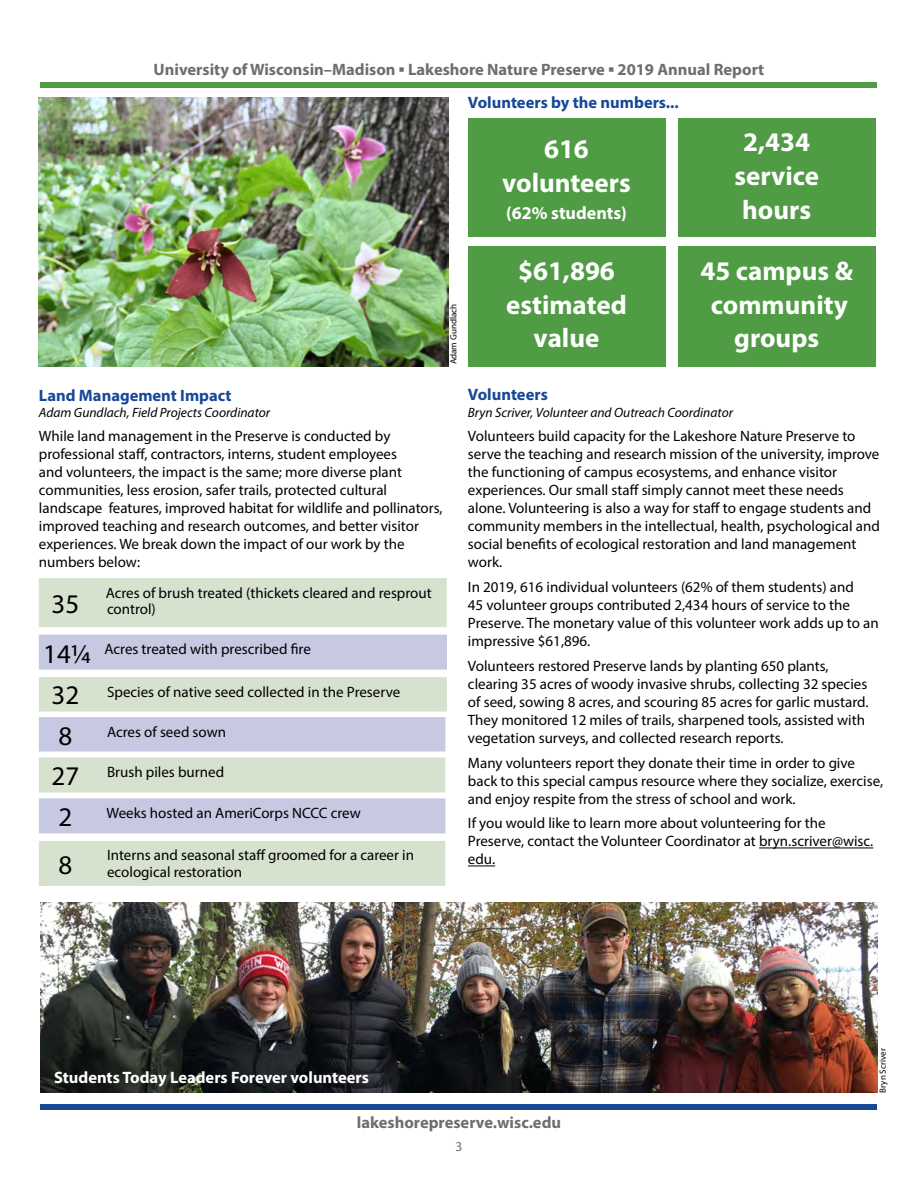
<style>
.page{position:relative;width:918px;height:1188px;background:#fff}
.page>*{position:absolute;margin:0;border:0;box-sizing:border-box;transform-origin:0 0}
.t1{font:700 27px/33.8px "Myriad Pro";color:#fff;text-align:center}
.t2{font:27px/40.7px "Myriad Pro";color:#000;text-align:center}
.t3{font:700 18px "Myriad Pro";color:#fff}
.t4{font:700 16.5px "Myriad Pro";color:#6d6e71}
.t5{font:700 16.5px "Myriad Pro";color:#174797}
.t6{font:700 16.5px "Myriad Pro";color:#fff}
.t7{font:15px/18px "Myriad Pro";color:#000}
.t8{font:italic 13.5px "Myriad Pro";color:#000}
.t9{font:13.5px "Myriad Pro";color:#6d6e71}
.t10{font:9px "Myriad Pro";color:#000}
.s1{font-family:"Arial"}
</style>
<div class="page">
<div style="left:40px;top:83px;width:838px;height:5px;background:#4f9c44"></div>
<div style="left:40px;top:1105px;width:838px;height:5px;background:#174797"></div>
<hr style="left:759px;top:848px;width:114px;height:1px;background:#000">
<svg style="left:468px;top:866px;width:27px;height:1px"></svg>
<img style="left:40px;top:902px;width:838px;height:191px">
<div style="left:468px;top:118px;width:197px;height:119px;background:#4f9c44"></div>
<div style="left:468px;top:246px;width:197px;height:121px;background:#4f9c44"></div>
<div style="left:678px;top:246px;width:197px;height:121px;background:#4f9c44"></div>
<div style="left:678px;top:118px;width:197px;height:119px;background:#4f9c44"></div>
<img style="left:39px;top:98px;width:409px;height:269px">
<div style="left:40px;top:579px;width:406px;height:47px;background:#d7e2ce"></div>
<div style="left:39px;top:578px;width:408px;height:49px;border:2px solid #d7e2ce"></div>
<div style="left:40px;top:718px;width:405px;height:33px;background:#c7c9e3"></div>
<div style="left:39px;top:717px;width:406px;height:35px;border:2px solid #c7c9e3"></div>
<div style="left:40px;top:842px;width:405px;height:43px;background:#d7e2ce"></div>
<div style="left:39px;top:841px;width:406px;height:45px;border:2px solid #d7e2ce"></div>
<div style="left:40px;top:799px;width:405px;height:34px;background:#c7c9e3"></div>
<div style="left:39px;top:798px;width:406px;height:35px;border:2px solid #c7c9e3"></div>
<div style="left:40px;top:758px;width:405px;height:34px;background:#d7e2ce"></div>
<div style="left:40px;top:678px;width:406px;height:33px;background:#d7e2ce"></div>
<div style="left:39px;top:677px;width:408px;height:35px;border:2px solid #d7e2ce"></div>
<div style="left:40px;top:635px;width:406px;height:34px;background:#c7c9e3"></div>
<div style="left:39px;top:635px;width:408px;height:35px;border:2px solid #c7c9e3"></div>
<p class="t4" style="left:154px;top:58px;width:612px">University of Wisconsin–Madison <span class="s1">▪</span> Lakeshore Nature Preserve <span class="s1">▪</span> 2019 Annual Report</p>
<p class="t10" style="left:448px;top:364px;width:62px;rotate:-90deg">Adam Gundlach</p>
<p class="t5" style="left:39px;top:384px;width:194px">Land Management Impact</p>
<p class="t8" style="left:39px;top:404px;width:233px">Adam Gundlach, Field Projects Coordinator</p>
<p class="t7" style="left:39px;top:427px;width:405px">While land management in the Preserve is conducted by professional staff, contractors, interns, student employees<br>and volunteers, the impact is the same; more diverse plant communities, less erosion, safer trails, protected cultural landscape features, improved habitat for wildlife and pollinators, improved teaching and research outcomes, and better visitor experiences. We break down the impact of our work by the numbers below:</p>
<h1 class="t2" style="left:43px;top:578px;width:50px;line-height:50.8px">35<br>141/4</h1>
<h1 class="t2" style="left:52px;top:674px;width:29px;text-align:left">32<br>8<br>27<br>2</h1>
<h1 class="t2" style="left:59px;top:844px;width:15px">8</h1>
<p class="t7" style="left:106px;top:584px;width:327px;line-height:16.5px">Acres of brush treated (thickets cleared and resprout control)</p>
<p class="t7" style="left:105px;top:640px;width:208px">Acres treated with prescribed fire</p>
<p class="t7" style="left:107px;top:682px;width:295px">Species of native seed collected in the Preserve</p>
<p class="t7" style="left:107px;top:722px;width:120px">Acres of seed sown</p>
<p class="t7" style="left:107px;top:763px;width:119px">Brush piles burned</p>
<p class="t7" style="left:107px;top:804px;width:256px">Weeks hosted an AmeriCorps NCCC crew</p>
<p class="t7" style="left:107px;top:847px;width:308px;line-height:16.5px">Interns and seasonal staff groomed for a career in ecological restoration</p>
<p class="t5" style="left:468px;top:91px;width:212px">Volunteers by the numbers...</p>
<h1 class="t1" style="left:734px;top:124px;width:86px">2,434 service hours</h1>
<h1 class="t1" style="left:502px;top:131px;width:130px">616 volunteers</h1>
<p class="t3" style="left:506px;top:201px;width:122px">(62% students)</p>
<h1 class="t1" style="left:506px;top:253px;width:122px">$61,896 estimated value</h1>
<h1 class="t1" style="left:700px;top:253px;width:154px">45 campus &amp; community groups</h1>
<p class="t5" style="left:468px;top:384px;width:81px">Volunteers</p>
<p class="t8" style="left:468px;top:404px;width:267px">Bryn Scriver, Volunteer and Outreach Coordinator</p>
<p class="t7" style="left:468px;top:427px;width:413px">Volunteers build capacity for the Lakeshore Nature Preserve to serve the teaching and research mission of the university, improve the functioning of campus ecosystems, and enhance visitor experiences. Our small staff simply cannot meet these needs alone. Volunteering is also a way for staff to engage students and community members in the intellectual, health, psychological and social benefits of ecological restoration and land management work.</p>
<p class="t7" style="left:468px;top:578px;width:412px">In 2019, 616 individual volunteers (62% of them students) and<br>45 volunteer groups contributed 2,434 hours of service to the Preserve. The monetary value of this volunteer work adds up to an impressive $61,896.</p>
<p class="t7" style="left:468px;top:657px;width:402px">Volunteers restored Preserve lands by planting 650 plants, clearing 35 acres of woody invasive shrubs, collecting 32 species of seed, sowing 8 acres, and scouring 85 acres for garlic mustard.<br>They monitored 12 miles of trails, sharpened tools, assisted with vegetation surveys, and collected research reports.</p>
<p class="t7" style="left:468px;top:753px;width:417px">Many volunteers report they donate their time in order to give back to this special campus resource where they socialize, exercise, and enjoy respite from the stress of school and work.</p>
<p class="t7" style="left:468px;top:814px;width:407px">If you would like to learn more about volunteering for the<br>Preserve, contact the Volunteer Coordinator at bryn.scriver@wisc. edu.</p>
<p class="t6" style="left:54px;top:1067px;width:317px">Students Today Leaders Forever volunteers</p>
<p class="t10" style="left:877px;top:1093px;width:46px;rotate:-90deg">Bryn Scriver</p>
<p class="t4" style="left:357px;top:1112px;width:206px">lakeshorepreserve.wisc.edu</p>
<p class="t9" style="left:456px;top:1138px;width:8px">3</p>
</div>
